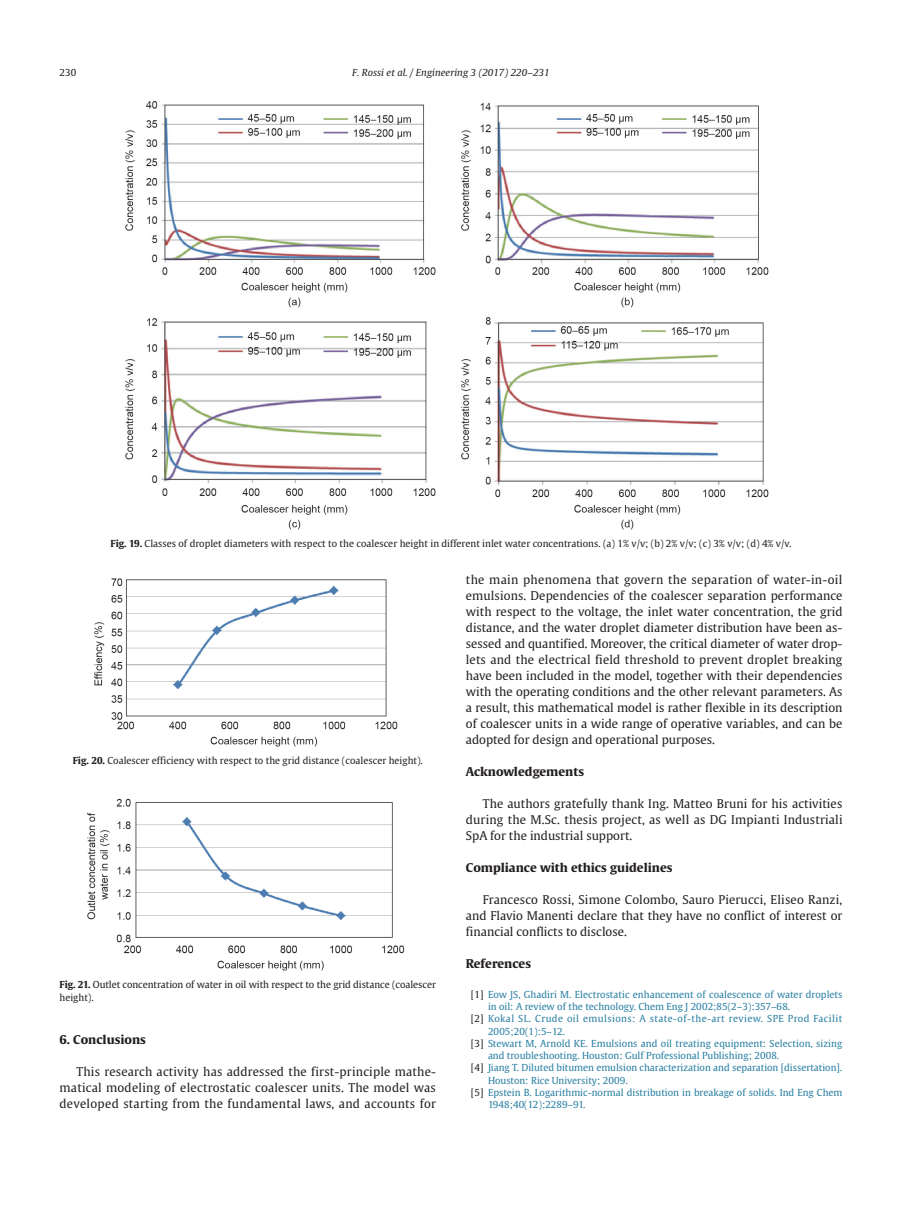
<style>
.page{position:relative;width:919px;height:1217px;background:#fff}
.page>*{position:absolute;margin:0;border:0;box-sizing:border-box;transform-origin:0 0}
.t1{font:12px/16px "Gulliver";color:#231f20;text-align:justify}
.t2{font:700 12px "Gulliver";color:#231f20;scale:1.04 1}
.t3{font:9.6px "Gulliver";color:#277ea2}
.t4{font:9.6px/12.9px "Gulliver";color:#231f20}
.t5{font:9.6px "Gulliver";letter-spacing:.045em;color:#277ea2}
.t6{font:italic 9.6px "Gulliver";color:#231f20;scale:1.04 1}
.s1{font-weight:700}
.s2{color:#231f20}
</style>
<div class="page">
<img style="left:125px;top:101px;width:644px;height:429px">
<img style="left:94px;top:578px;width:304px;height:169px">
<img style="left:87px;top:798px;width:318px;height:172px">
<p class="t4" style="left:60px;top:66px;width:18px">230</p>
<p class="t6" style="left:352px;top:67px;width:191px">F. Rossi et al. / Engineering 3 (2017) 220–231</p>
<p class="t4" style="left:110px;top:537px;width:682px"><span class="s1">Fig. 19.</span> Classes of droplet diameters with respect to the coalescer height in different inlet water concentrations. (a) 1% v/v; (b) 2% v/v; (c) 3% v/v; (d) 4% v/v.</p>
<p class="t4" style="left:73px;top:754px;width:351px"><span class="s1">Fig. 20.</span> Coalescer efficiency with respect to the grid distance (coalescer height).</p>
<p class="t4" style="left:60px;top:977px;width:378px"><span class="s1">Fig. 21.</span> Outlet concentration of water in oil with respect to the grid distance (coalescer height).</p>
<p class="t2" style="left:60px;top:1031px;width:85px">6. Conclusions</p>
<p class="t1" style="left:60px;top:1063px;width:378px;text-indent:17px">This research activity has addressed the first-principle mathe&shy;matical modeling of electrostatic coalescer units. The model was developed starting from the fundamental laws, and accounts for</p>
<p class="t1" style="left:466px;top:571px;width:378px">the main phenomena that govern the separation of water-in-oil emulsions. Dependencies of the coalescer separation performance with respect to the voltage, the inlet water concentration, the grid distance, and the water droplet diameter distribution have been as&shy;sessed and quantified. Moreover, the critical diameter of water drop&shy;lets and the electrical field threshold to prevent droplet breaking have been included in the model, together with their dependencies with the operating conditions and the other relevant parameters. As a result, this mathematical model is rather flexible in its description of coalescer units in a wide range of operative variables, and can be adopted for design and operational purposes.</p>
<p class="t2" style="left:466px;top:763px;width:115px">Acknowledgements</p>
<p class="t1" style="left:466px;top:795px;width:378px;text-indent:17px">The authors gratefully thank Ing. Matteo Bruni for his activities during the M.Sc. thesis project, as well as DG Impianti Industriali SpA for the industrial support.</p>
<p class="t2" style="left:466px;top:859px;width:200px">Compliance with ethics guidelines</p>
<p class="t1" style="left:466px;top:891px;width:378px;text-indent:17px">Francesco Rossi, Simone Colombo, Sauro Pierucci, Eliseo Ranzi, and Flavio Manenti declare that they have no conflict of interest or financial conflicts to disclose.</p>
<p class="t2" style="left:466px;top:955px;width:64px">References</p>
<p class="t3" style="left:471px;top:988px;width:373px"><span class="s2">[1]</span> Eow JS, Ghadiri M. Electrostatic enhancement of coalescence of water droplets</p>
<p class="t3" style="left:488px;top:1000px;width:303px">in oil: A review of the technology. Chem Eng J 2002;85(2–3):357–68.</p>
<p class="t5" style="left:471px;top:1012px;width:373px"><span class="s2">[2]</span> Kokal SL. Crude oil emulsions: A state-of-the-art review. SPE Prod Facilit</p>
<p class="t3" style="left:488px;top:1024px;width:79px">2005;20(1):5–12.</p>
<p class="t3" style="left:471px;top:1037px;width:373px"><span class="s2">[3]</span> Stewart M, Arnold KE. Emulsions and oil treating equipment: Selection, sizing</p>
<p class="t3" style="left:488px;top:1049px;width:293px">and troubleshooting. Houston: Gulf Professional Publishing; 2008.</p>
<p class="t3" style="left:471px;top:1061px;width:372px"><span class="s2">[4]</span> Jiang T. Diluted bitumen emulsion characterization and separation [dissertation].</p>
<p class="t3" style="left:488px;top:1073px;width:141px">Houston: Rice University; 2009.</p>
<p class="t3" style="left:471px;top:1086px;width:373px"><span class="s2">[5]</span> Epstein B. Logarithmic-normal distribution in breakage of solids. Ind Eng Chem</p>
<p class="t3" style="left:488px;top:1098px;width:99px">1948;40(12):2289–91.</p>
</div>
